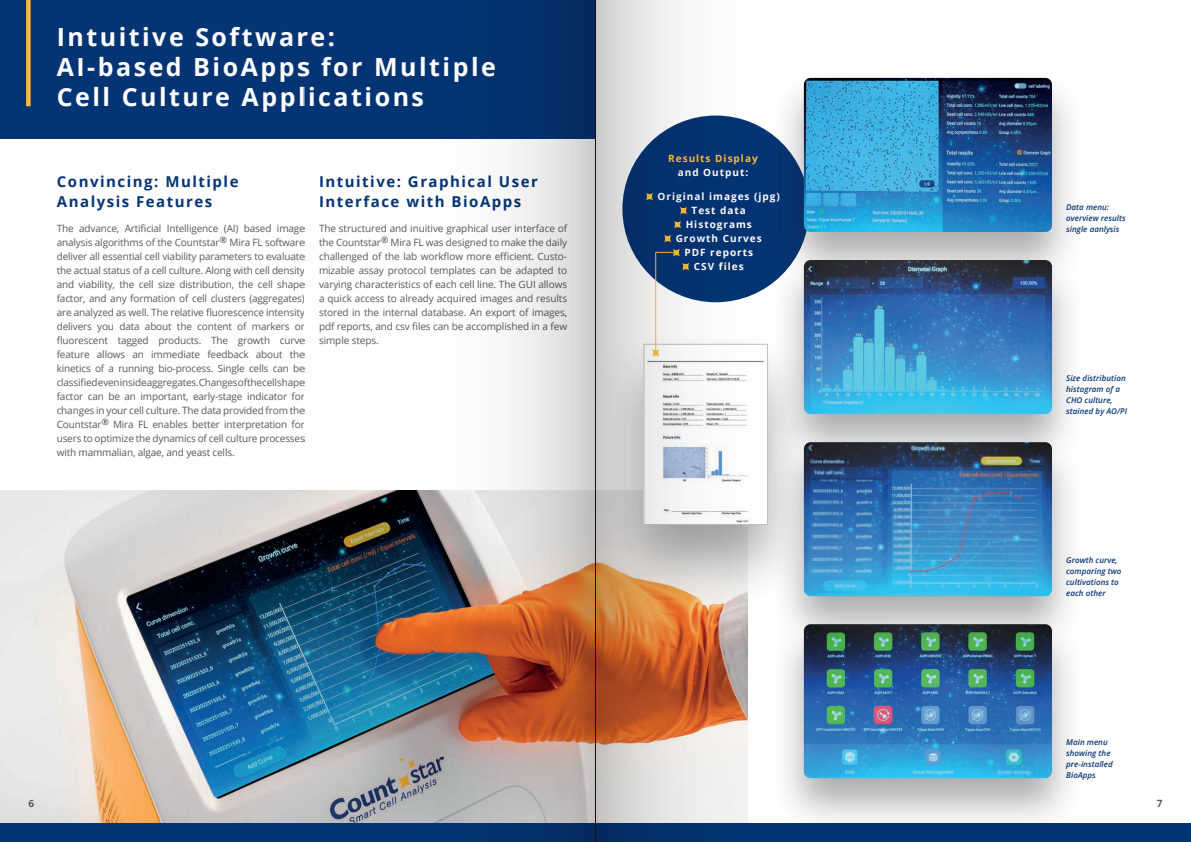
<style>
.page{position:relative;width:1191px;height:842px;background:#fff}
.page>*{position:absolute;margin:0;border:0;box-sizing:border-box;transform-origin:0 0}
.t1{font:700 25px/30px "Open Sans";letter-spacing:.1em;color:#fff}
.t2{font:700 15px/20px "Open Sans";letter-spacing:.1em;color:#053474}
.t3{font:10px/14px "Open Sans";letter-spacing:-.015em;color:#57585a;text-align:justify}
.t4{font:700 10px "Open Sans";letter-spacing:.1em;color:#fff}
.t5{font:700 10px "Open Sans";letter-spacing:.1em;color:#febd3b}
.t6{font:700 10px "Open Sans";color:#57585a}
.t7{font:italic 600 8px/11px "Open Sans";letter-spacing:.005em;color:#053474}
</style>
<div class="page">
<img style="left:0;top:490px;width:305px;height:334px">
<div style="left:0;top:824px;width:1191px;height:18px;background:#053474"></div>
<div style="left:0;top:0;width:595px;height:139px;background:#053474"></div>
<div style="left:26px;top:0;width:5px;height:106px;background:#febd3b"></div>
<div style="left:770px;top:250px;width:315px;height:221px;background:#231f20;opacity:.38"></div>
<img style="left:886px;top:289px;width:166px;height:125px">
<div style="left:770px;top:614px;width:315px;height:221px;background:#231f20;opacity:.38"></div>
<img style="left:886px;top:653px;width:166px;height:125px">
<div style="left:770px;top:432px;width:315px;height:221px;background:#231f20;opacity:.38"></div>
<img style="left:886px;top:442px;width:166px;height:154px">
<div style="left:770px;top:68px;width:315px;height:221px;background:#231f20;opacity:.38"></div>
<img style="left:886px;top:78px;width:166px;height:154px">
<img style="left:595px;top:0;width:291px;height:842px">
<img style="left:305px;top:0;width:290px;height:842px">
<p class="t1" style="left:57px;top:22px;width:280px">Intuitive Software:</p>
<p class="t1" style="left:57px;top:52px;width:441px">AI-based BioApps for Multiple<br>Cell Culture Applications</p>
<p class="t2" style="left:57px;top:171px;width:183px">Convincing: Multiple</p>
<p class="t2" style="left:57px;top:191px;width:157px">Analysis Features</p>
<p class="t2" style="left:319px;top:171px;width:220px">Intuitive: Graphical User<br>Interface with BioApps</p>
<p class="t3" style="left:57px;top:221px;width:250px">The advance, Artificial Intelligence (AI) based image analysis algorithms of the Countstar<sup>®</sup> Mira FL software deliver all essential cell viability parameters to evaluate the actual status of a cell culture. Along with cell density and viability, the cell size distribution, the cell shape factor, and any formation of cell clusters (aggregates) are analyzed as well. The relative fluorescence intensity delivers you data about the content of markers or fluorescent tagged products. The growth curve feature allows an immediate feedback about the kinetics of a running bio-process. Single cells can be classified even inside aggregates. Changes of the cell shape factor can be an important, early-stage indicator for changes in your cell culture. The data provided from the Countstar<sup>®</sup> Mira FL enables better interpretation for users to optimize the dynamics of cell culture processes with mammalian, algae, and yeast cells.</p>
<p class="t3" style="left:319px;top:221px;width:250px">The structured and inuitive graphical user interface of the Countstar<sup>®</sup> Mira FL was designed to make the daily challenged of the lab workflow more efficient. Custo&shy;mizable assay protocol templates can be adapted to varying characteristics of each cell line. The GUI allows a quick access to already acquired images and results stored in the internal database. An export of images, pdf reports, and csv files can be accomplished in a few simple steps.</p>
<p class="t5" style="left:668px;top:152px;width:91px">Results Display</p>
<p class="t4" style="left:677px;top:166px;width:72px">and Output:</p>
<p class="t4" style="left:657px;top:190px;width:124px">Original images (jpg)</p>
<p class="t4" style="left:691px;top:204px;width:56px">Test data</p>
<p class="t4" style="left:685px;top:218px;width:68px">Histograms</p>
<p class="t4" style="left:675px;top:232px;width:88px">Growth Curves</p>
<p class="t4" style="left:684px;top:246px;width:70px">PDF reports</p>
<p class="t4" style="left:694px;top:260px;width:51px">CSV files</p>
<p class="t7" style="left:1066px;top:201px;width:44px">Data menu:</p>
<p class="t7" style="left:1066px;top:212px;width:61px">overview results single aanlysis</p>
<p class="t7" style="left:1066px;top:372px;width:61px">Size distribution histogram of a<br>CHO culture,</p>
<p class="t7" style="left:1066px;top:405px;width:62px">stained by AO/PI</p>
<p class="t7" style="left:1066px;top:555px;width:57px">Growth curve, comparing two cultivations to each other</p>
<p class="t7" style="left:1066px;top:737px;width:43px">Main menu</p>
<p class="t7" style="left:1066px;top:748px;width:46px">showing the</p>
<p class="t7" style="left:1066px;top:759px;width:48px">pre-installed<br>BioApps</p>
<p class="t6" style="left:28px;top:796px;width:7px">6</p>
<p class="t6" style="left:1156px;top:796px;width:7px">7</p>
</div>
